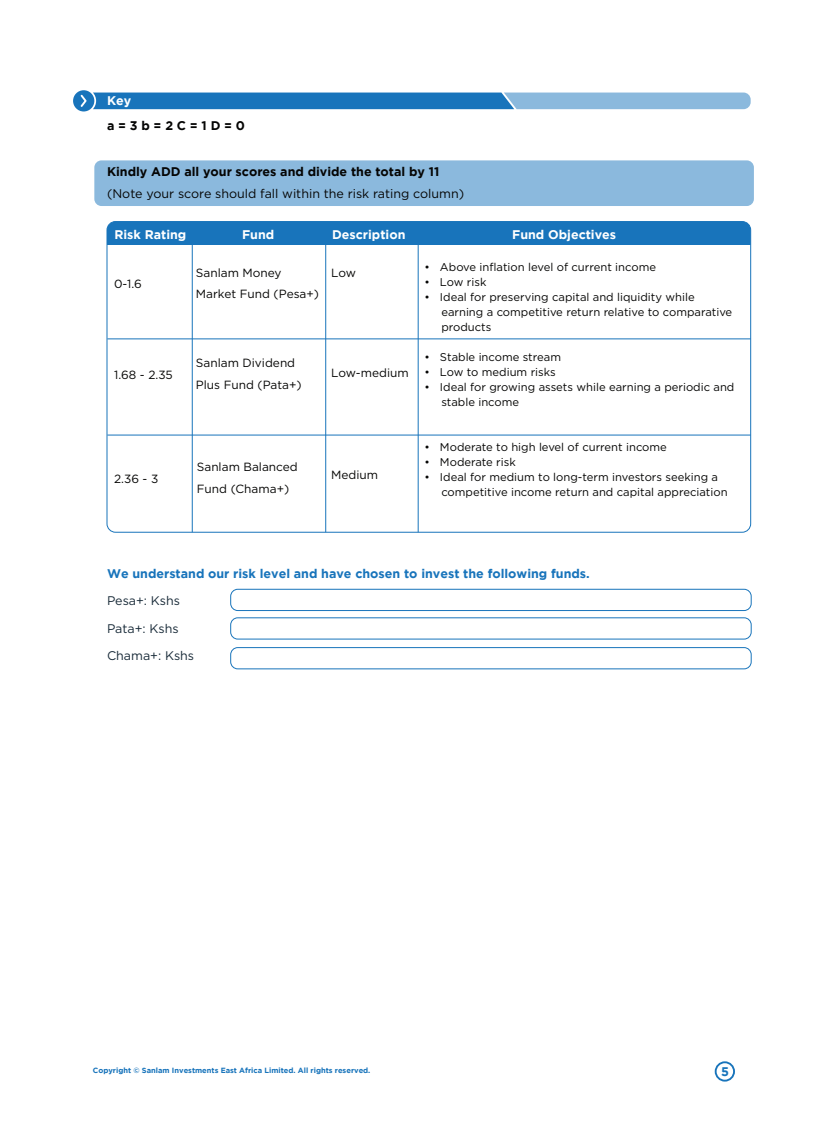
<style>
.page{position:relative;width:827px;height:1135px;background:#fff}
.page>*{position:absolute;margin:0;border:0;box-sizing:border-box;transform-origin:0 0}
.t1{font:700 12.5px "Gotham";color:#1874bb}
.t2{font:700 12.5px "Gotham";color:#050504}
.t3{font:12.5px "Gotham";color:#050504}
.t4{font:700 12.5px "Gotham";color:#fff}
.t5{font:12.5px "Gotham";color:#182a38}
.t6{font:11.88px/21.2px "Gotham";color:#050504}
.t7{font:11.25px/15px "Gotham";color:#050504}
.t8{font:700 7.5px "Gotham";color:#1874bb}
</style>
<div class="page">
<div style="left:714px;top:1061px;width:21px;height:21px;border:2px solid #1874bb;border-radius:50%"></div>
<div style="left:94px;top:160px;width:660px;height:46px;background:#8bb9dd;border-radius:7px"></div>
<svg style="left:73px;top:90px;width:677px;height:21px;background:#69a5d3"></svg>
<div style="left:107px;top:222px;width:643px;height:23px;background:#1874bb"></div>
<hr style="left:107px;top:339px;width:643px;height:1px;background:#1874bb">
<hr style="left:107px;top:435px;width:643px;height:1px;background:#1874bb">
<hr style="left:192px;top:243px;width:1px;height:289px;background:#1874bb">
<hr style="left:325px;top:243px;width:1px;height:289px;background:#1874bb">
<hr style="left:418px;top:243px;width:1px;height:289px;background:#1874bb">
<div style="left:230px;top:589px;width:521px;height:22px;border:1px solid #1874bb;border-radius:7px"></div>
<div style="left:230px;top:617px;width:521px;height:22px;border:1px solid #1874bb;border-radius:7px"></div>
<div style="left:230px;top:647px;width:521px;height:22px;border:1px solid #1874bb;border-radius:7px"></div>
<p class="t4" style="left:107px;top:93px;width:26px">Key</p>
<p class="t2" style="left:107px;top:118px;width:140px">a = 3 b = 2 C = 1 D = 0</p>
<p class="t2" style="left:107px;top:165px;width:334px">Kindly ADD all your scores and divide the total by 11</p>
<p class="t3" style="left:107px;top:185px;width:359px">(Note your score should fall within the risk rating column)</p>
<p class="t4" style="left:114px;top:227px;width:73px">Risk Rating</p>
<p class="t4" style="left:242px;top:227px;width:34px">Fund</p>
<p class="t4" style="left:332px;top:227px;width:75px">Description</p>
<p class="t4" style="left:512px;top:227px;width:105px">Fund Objectives</p>
<p class="t7" style="left:424px;top:260px;width:233px">• Above inflation level of current income</p>
<p class="t7" style="left:424px;top:275px;width:63px">• Low risk</p>
<p class="t7" style="left:441px;top:290px;width:292px;text-indent:-17px">• Ideal for preserving capital and liquidity while earning a competitive return relative to comparative products</p>
<p class="t7" style="left:424px;top:350px;width:138px">• Stable income stream</p>
<p class="t7" style="left:424px;top:365px;width:133px">• Low to medium risks</p>
<p class="t7" style="left:441px;top:380px;width:294px;text-indent:-17px">• Ideal for growing assets while earning a periodic and stable income</p>
<p class="t7" style="left:424px;top:440px;width:244px">• Moderate to high level of current income</p>
<p class="t7" style="left:424px;top:455px;width:93px">• Moderate risk</p>
<p class="t7" style="left:441px;top:470px;width:288px;text-indent:-17px">• Ideal for medium to long-term investors seeking a competitive income return and capital appreciation</p>
<p class="t6" style="left:114px;top:273px;width:29px">0-1.6</p>
<p class="t6" style="left:196px;top:262px;width:125px">Sanlam Money<br>Market Fund (Pesa+)</p>
<p class="t6" style="left:331px;top:262px;width:26px">Low</p>
<p class="t6" style="left:114px;top:363px;width:60px">1.68 - 2.35</p>
<p class="t6" style="left:196px;top:352px;width:107px">Sanlam Dividend<br>Plus Fund (Pata+)</p>
<p class="t6" style="left:331px;top:362px;width:79px">Low-medium</p>
<p class="t6" style="left:197px;top:456px;width:102px">Sanlam Balanced<br>Fund (Chama+)</p>
<p class="t6" style="left:331px;top:463px;width:48px">Medium</p>
<p class="t6" style="left:114px;top:468px;width:46px">2.36 - 3</p>
<p class="t1" style="left:107px;top:566px;width:484px">We understand our risk level and have chosen to invest the following funds.</p>
<p class="t5" style="left:107px;top:593px;width:75px">Pesa+: Kshs</p>
<p class="t5" style="left:107px;top:620px;width:73px">Pata+: Kshs</p>
<p class="t5" style="left:107px;top:648px;width:89px">Chama+: Kshs</p>
<p class="t8" style="left:93px;top:1066px;width:279px">Copyright © Sanlam Investments East Africa Limited. All rights reserved.</p>
<p class="t1" style="left:721px;top:1064px;width:9px">5</p>
</div>
